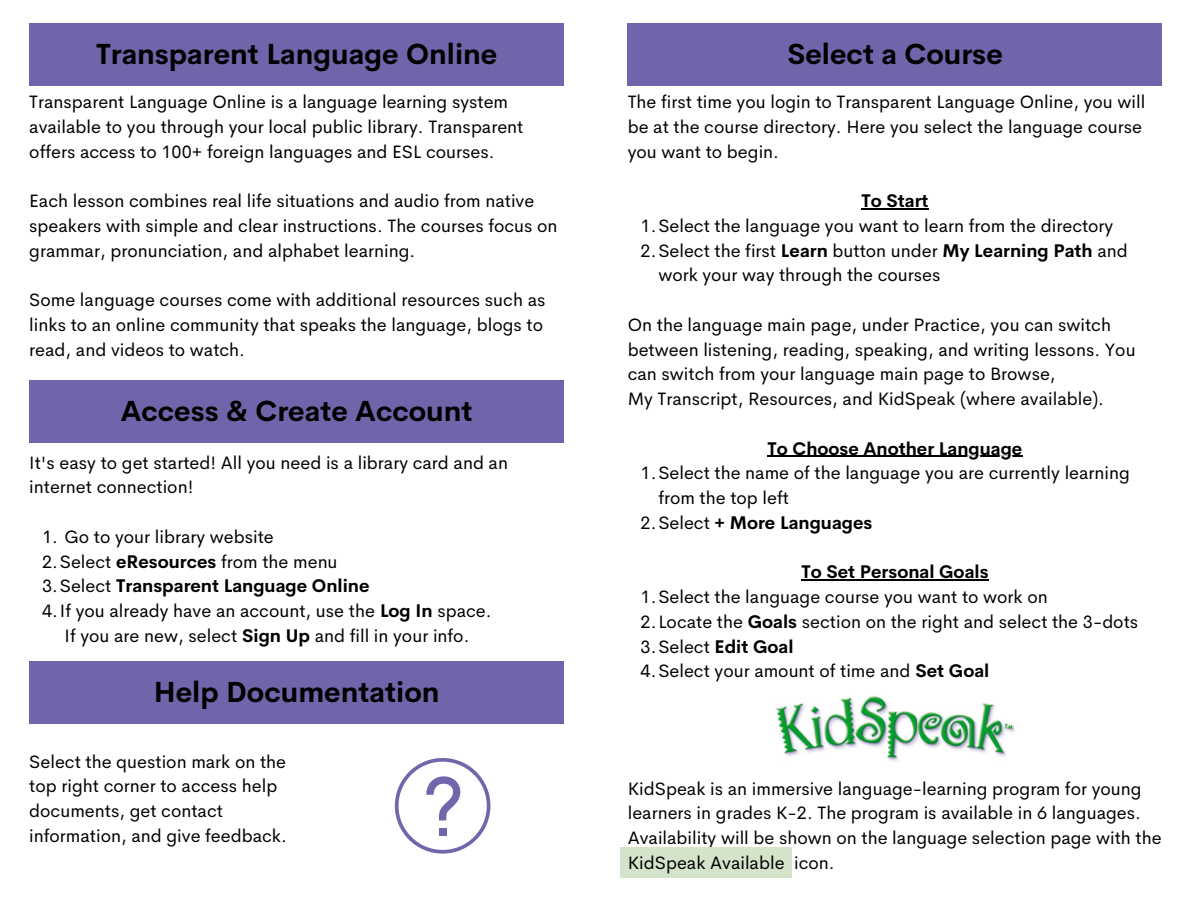
<style>
.page{position:relative;width:1188px;height:918px;background:#fff}
.page>*{position:absolute;margin:0;border:0;box-sizing:border-box;transform-origin:0 0}
.t1{font:700 28.5px "Cerebri Sans";color:#000}
.t2{font:18px/24.8px "Cerebri Sans";color:#000}
.t3{font:700 18px "Cerebri Sans";color:#000}
.s1{font-weight:700}
.s2{font-weight:400}
.s3{color:#fff}
</style>
<div class="page">
<div style="left:628px;top:23px;width:534px;height:63px;background:#7264aa"></div>
<div style="left:29px;top:23px;width:535px;height:63px;background:#7264aa"></div>
<div style="left:29px;top:380px;width:535px;height:63px;background:#7264aa"></div>
<div style="left:29px;top:661px;width:535px;height:63px;background:#7264aa"></div>
<svg style="left:395px;top:758px;width:95px;height:96px"></svg>
<div style="left:439px;top:828px;width:7px;height:7px;background:#7365ab"></div>
<img style="left:775px;top:696px;width:240px;height:65px">
<hr style="left:862px;top:208px;width:67px;height:1px;background:#000">
<hr style="left:768px;top:456px;width:255px;height:1px;background:#000">
<hr style="left:801px;top:580px;width:188px;height:1px;background:#000">
<div style="left:621px;top:847px;width:171px;height:31px;background:#d4e4cb"></div>
<p class="t1" style="left:96px;top:36px;width:403px">Transparent Language Online</p>
<p class="t1" style="left:787px;top:36px;width:217px">Select a Course</p>
<p class="t2" style="left:29px;top:89px;width:496px">Transparent Language Online is a language learning system available to you through your local public library. Transparent offers access to 100+ foreign languages and ESL courses.</p>
<p class="t2" style="left:29px;top:188px;width:530px">Each lesson combines real life situations and audio from native speakers with simple and clear instructions. The courses focus on grammar, pronunciation, and alphabet learning.</p>
<p class="t2" style="left:29px;top:287px;width:518px">Some language courses come with additional resources such as links to an online community that speaks the language, blogs to read, and videos to watch.</p>
<p class="t2" style="left:628px;top:89px;width:519px">The first time you login to Transparent Language Online, you will be at the course directory. Here you select the language course you want to begin.</p>
<p class="t3" style="left:862px;top:189px;width:69px">To Start</p>
<p class="t2" style="left:641px;top:213px;width:474px">1.Select the language you want to learn from the directory</p>
<p class="t2" style="left:658px;top:238px;width:471px;text-indent:-18px">2.Select the first <span class="s1">Learn</span> button under <span class="s1">My Learning Path</span> and work your way through the courses</p>
<p class="t2" style="left:628px;top:312px;width:509px">On the language main page, under Practice, you can switch between listening, reading, speaking, and writing lessons. You can switch from your language main page to Browse,</p>
<p class="t2" style="left:628px;top:386px;width:478px">My Transcript, Resources, and KidSpeak (where available).</p>
<p class="t3" style="left:768px;top:437px;width:256px">To Choose Another Language</p>
<p class="t1" style="left:121px;top:392px;width:353px">Access &amp; Create Account</p>
<p class="t2" style="left:29px;top:450px;width:480px">It's easy to get started! All you need is a library card and an internet connection!</p>
<p class="t2" style="left:658px;top:461px;width:473px;text-indent:-18px">1.Select the name of the language you are currently learning from the top left</p>
<p class="t3" style="left:641px;top:511px;width:233px"><span class="s2">2.Select</span> + More Languages</p>
<p class="t2" style="left:42px;top:524px;width:233px">1. Go to your library website</p>
<p class="t2" style="left:42px;top:549px;width:297px">2.Select <span class="s1">eResources</span> from the menu</p>
<p class="t3" style="left:42px;top:574px;width:329px"><span class="s2">3.Select</span> Transparent Language Online</p>
<p class="t2" style="left:42px;top:598px;width:451px;text-align:center">4.If you already have an account, use the <span class="s1">Log In</span> space.<br>If you are new, select <span class="s1">Sign Up</span> and fill in your info.</p>
<p class="t3" style="left:801px;top:560px;width:189px">To Set Personal Goals</p>
<p class="t2" style="left:641px;top:584px;width:409px">1.Select the language course you want to work on</p>
<p class="t2" style="left:641px;top:609px;width:499px">2.Locate the <span class="s1">Goals</span> section on the right and select the 3-dots</p>
<p class="t2" style="left:641px;top:634px;width:154px">3.Select <span class="s1">Edit Goal</span></p>
<p class="t2" style="left:641px;top:659px;width:350px">4.Select your amount of time and <span class="s1">Set Goal</span></p>
<p class="t1" style="left:154px;top:674px;width:287px">Help Documentation</p>
<p class="t2" style="left:29px;top:749px;width:259px">Select the question mark on the top right corner to access help documents, get contact information, and give feedback.</p>
<p class="t2" style="left:628px;top:776px;width:535px">KidSpeak is an immersive language-learning program for young learners in grades K-2. The program is available in 6 languages.<br>Availability will be shown on the language selection page with the <span class="s3">KidSpeak Available</span> icon.</p>
</div>
